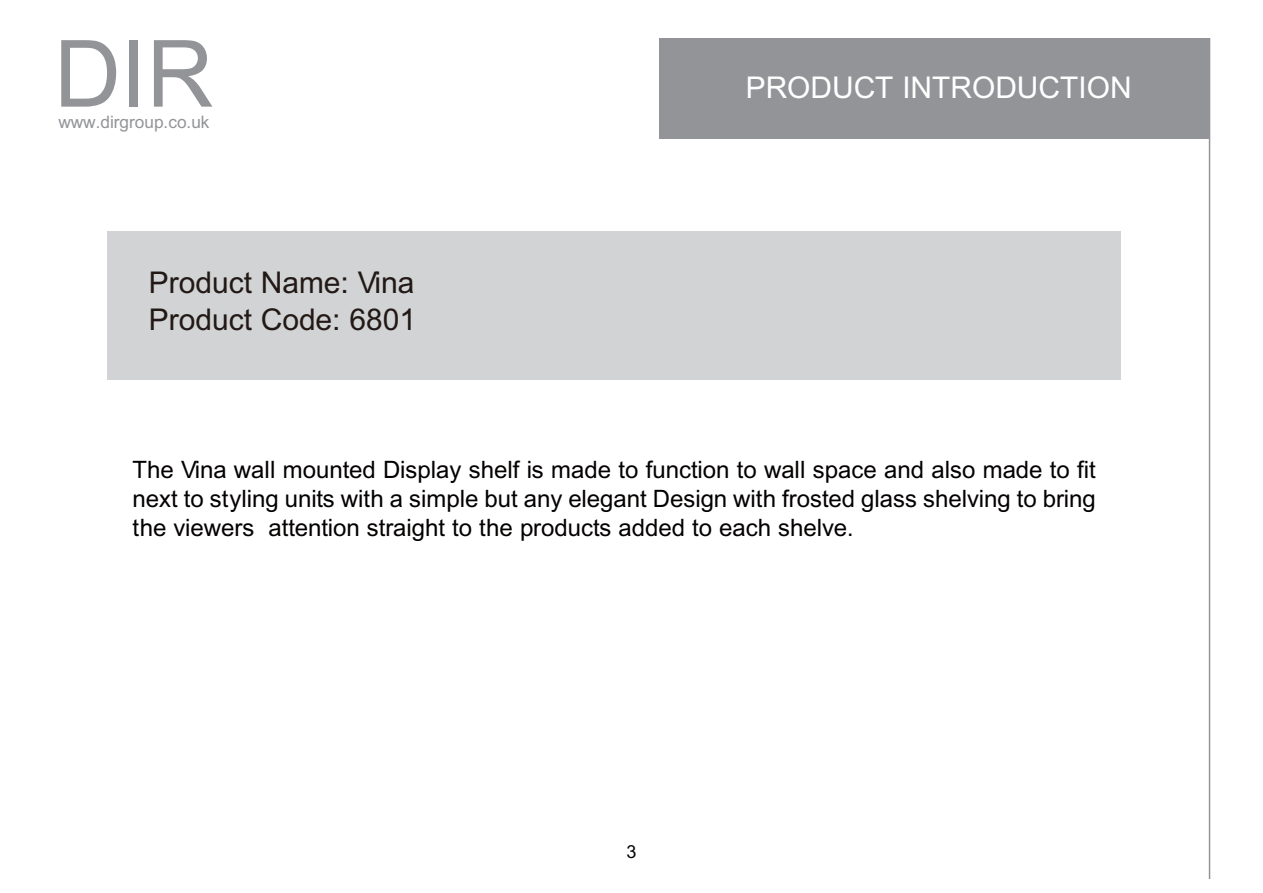
<style>
.page{position:relative;width:1263px;height:893px;background:#fff}
.page>*{position:absolute;margin:0;border:0;box-sizing:border-box;transform-origin:0 0}
.t1{font:93px "+Arial";color:#939498}
.t2{font:30px/37.5px "+Arial";color:#221815}
.t3{font:30px "+Arial";color:#fff}
.t4{font:24px/28.8px "+Arial";color:#040000;text-align:justify}
.t5{font:18px "+Arial";color:#040000}
.t6{font:17.25px "+Arial";color:#939498}
</style>
<div class="page">
<div style="left:660px;top:38px;width:550px;height:101px;background:#939498"></div>
<hr style="left:1209px;top:38px;width:1px;height:840px;background:#939498">
<div style="left:107px;top:231px;width:1014px;height:148px;background:#d1d3d4"></div>
<h1 class="t1" style="left:54px;top:10px;width:161px">DIR</h1>
<p class="t6" style="left:58px;top:110px;width:153px">www.dirgroup.co.uk</p>
<p class="t2" style="left:149px;top:264px;width:269px">Product Name: Vina<br>Product Code: 6801</p>
<p class="t3" style="left:746px;top:67px;width:387px">PRODUCT INTRODUCTION</p>
<p class="t4" style="left:133px;top:456px;width:965px">The Vina wall mounted Display shelf is made to function to wall space and also made to fit next to styling units with a simple but any elegant Design with frosted glass shelving to bring the viewers attention straight to the products added to each shelve.</p>
<p class="t5" style="left:626px;top:839px;width:11px">3</p>
</div>
